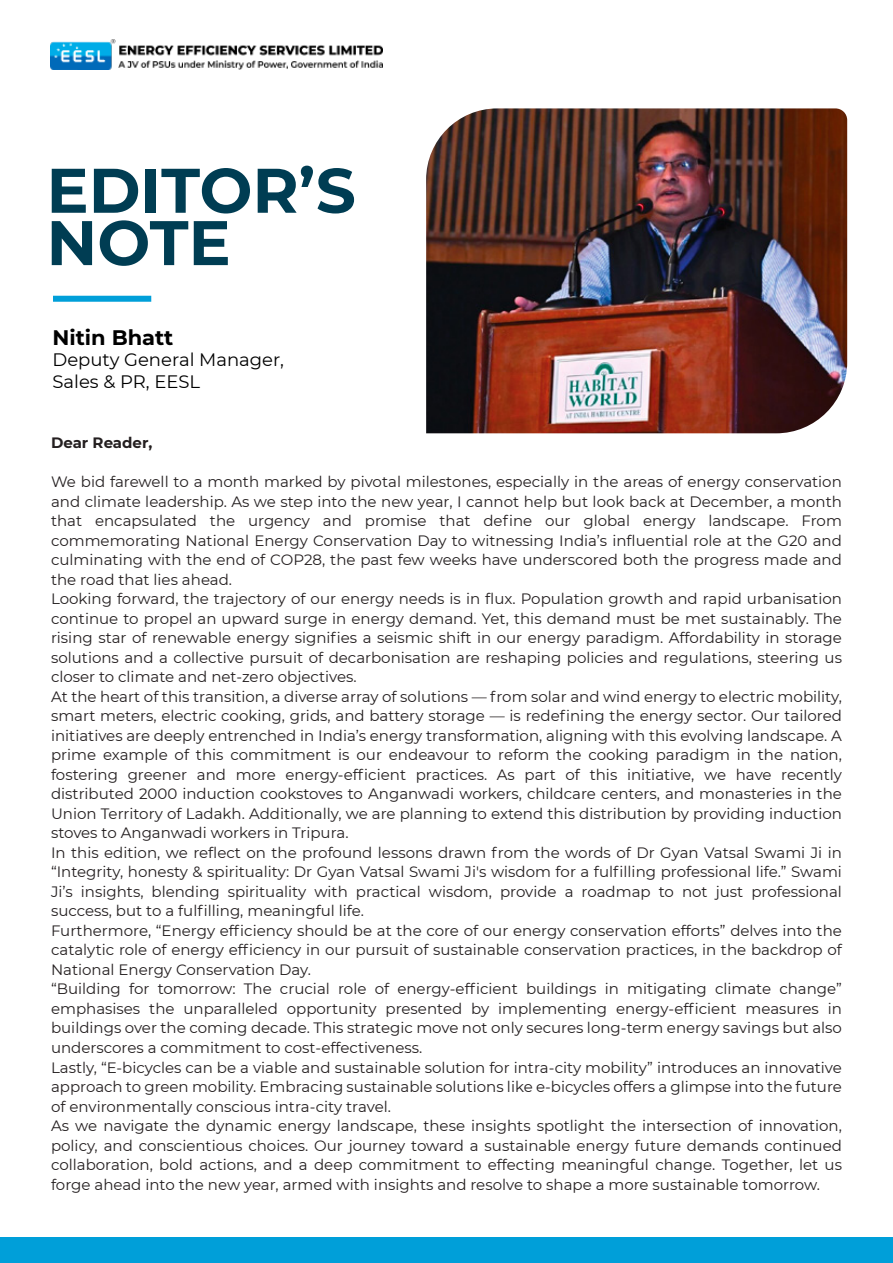
<style>
.page{position:relative;width:893px;height:1263px;background:#fff}
.page>*{position:absolute;margin:0;border:0;box-sizing:border-box;transform-origin:0 0}
.t1{font:700 62.85px/52.3px "Montserrat";color:#003d53}
.t2{font:700 21px "Montserrat";color:#000}
.t3{font:18px/21.6px "Montserrat";color:#000}
.t4{font:15px/19.5px "Montserrat";color:#241f20}
.t5{font:700 15px "Montserrat";color:#241f20}
</style>
<div class="page">
<div style="left:0;top:1238px;width:893px;height:25px;background:#009fd9"></div>
<img style="left:50px;top:40px;width:333px;height:30px">
<div style="left:53px;top:296px;width:98px;height:6px;background:#009fd9"></div>
<img style="left:426px;top:108px;width:421px;height:325px">
<h1 class="t1" style="left:47px;top:161px;width:311px">EDITOR’S<br>NOTE</h1>
<h2 class="t2" style="left:53px;top:322px;width:122px">Nitin Bhatt</h2>
<p class="t3" style="left:53px;top:348px;width:233px">Deputy General Manager,<br>Sales &amp; PR, EESL</p>
<p class="t5" style="left:51px;top:432px;width:103px">Dear Reader,</p>
<p class="t4" style="left:51px;top:472px;width:792px">We bid farewell to a month marked by pivotal milestones, especially in the areas of energy conservation and climate leadership. As we step into the new year, I cannot help but look back at December, a month that encapsulated the urgency and promise that define our global energy landscape. From commemorating National Energy Conservation Day to witnessing India’s influential role at the G20 and culminating with the end of COP28, the past few weeks have underscored both the progress made and the road that lies ahead.<br>Looking forward, the trajectory of our energy needs is in flux. Population growth and rapid urbanisation continue to propel an upward surge in energy demand. Yet, this demand must be met sustainably. The rising star of renewable energy signifies a seismic shift in our energy paradigm. Affordability in storage solutions and a collective pursuit of decarbonisation are reshaping policies and regulations, steering us closer to climate and net-zero objectives.<br>At the heart of this transition, a diverse array of solutions — from solar and wind energy to electric mobility, smart meters, electric cooking, grids, and battery storage — is redefining the energy sector. Our tailored initiatives are deeply entrenched in India’s energy transformation, aligning with this evolving landscape. A prime example of this commitment is our endeavour to reform the cooking paradigm in the nation, fostering greener and more energy-efficient practices. As part of this initiative, we have recently distributed 2000 induction cookstoves to Anganwadi workers, childcare centers, and monasteries in the Union Territory of Ladakh. Additionally, we are planning to extend this distribution by providing induction stoves to Anganwadi workers in Tripura.<br>In this edition, we reflect on the profound lessons drawn from the words of Dr Gyan Vatsal Swami Ji in “Integrity, honesty &amp; spirituality: Dr Gyan Vatsal Swami Ji's wisdom for a fulfilling professional life.” Swami Ji’s insights, blending spirituality with practical wisdom, provide a roadmap to not just professional success, but to a fulfilling, meaningful life.<br>Furthermore, “Energy efficiency should be at the core of our energy conservation efforts” delves into the catalytic role of energy efficiency in our pursuit of sustainable conservation practices, in the backdrop of National Energy Conservation Day.<br>“Building for tomorrow: The crucial role of energy-efficient buildings in mitigating climate change” emphasises the unparalleled opportunity presented by implementing energy-efficient measures in buildings over the coming decade. This strategic move not only secures long-term energy savings but also underscores a commitment to cost-effectiveness.<br>Lastly, “E-bicycles can be a viable and sustainable solution for intra-city mobility” introduces an innovative approach to green mobility. Embracing sustainable solutions like e-bicycles offers a glimpse into the future of environmentally conscious intra-city travel.<br>As we navigate the dynamic energy landscape, these insights spotlight the intersection of innovation, policy, and conscientious choices. Our journey toward a sustainable energy future demands continued collaboration, bold actions, and a deep commitment to effecting meaningful change. Together, let us forge ahead into the new year, armed with insights and resolve to shape a more sustainable tomorrow.</p>
</div>
